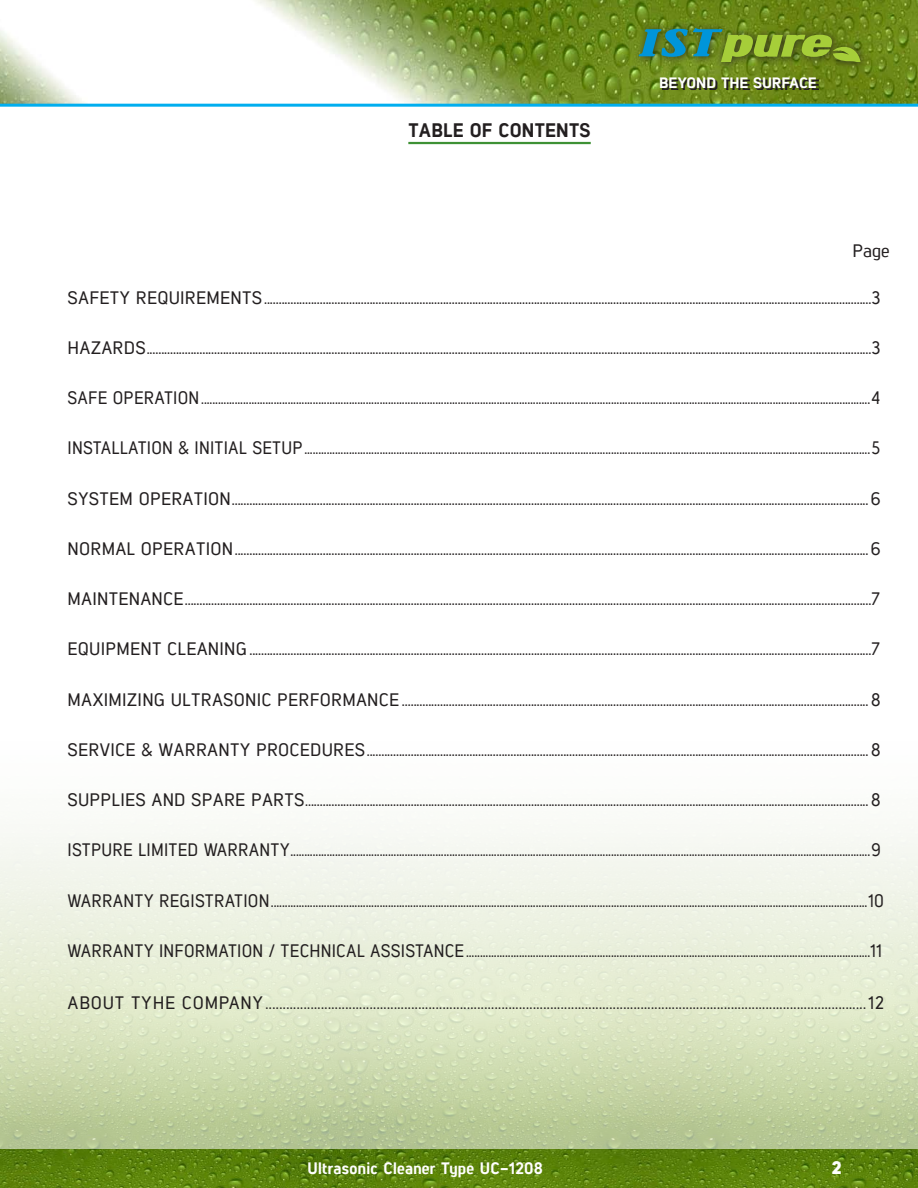
<style>
.page{position:relative;width:918px;height:1188px;background:#fff}
.page>*{position:absolute;margin:0;border:0;box-sizing:border-box;transform-origin:0 0}
.t1{font:19.5px "Lintel Regular 6";letter-spacing:.01em;color:#231f20}
.Paragraph_TOC{font:18px "Lintel Regular 5";letter-spacing:.01em;color:#231f20}
.Paragraph_TOC-2{font:18px "Lintel Regular 5";letter-spacing:.01em;color:#231f20;scale:.95 1}
.Paragraph_TOC-3{font:18px "Lintel Regular 5";letter-spacing:.04em;color:#231f20}
.t2{font:18px "Lintel Regular 3";color:#fff}
.t3{font:16.5px "Lintel Regular 6";letter-spacing:.02em;color:#fff}
.t4{font:15px "Lintel Regular 6";color:#fff;scale:1.05 1}
</style>
<div class="page">
<img style="left:0;top:833px;width:918px;height:355px">
<img style="left:0;top:0;width:918px;height:104px">
<div style="left:633px;top:21px;width:236px;height:50px;background:#231f20;opacity:.75"></div>
<svg style="left:638px;top:28px;width:223px;height:34px"></svg>
<svg style="left:662px;top:79px;width:157px;height:11px"></svg>
<hr style="left:0;top:104px;width:918px;height:3px;background:#00aeef">
<hr style="left:408px;top:142px;width:183px;height:2px;background:#3e9135">
<p class="t1" style="left:408px;top:116px;width:184px">TABLE OF CONTENTS</p>
<p class="t4" style="left:659px;top:72px;width:152px">BEYOND THE SURFACE</p>
<p class="Paragraph_TOC" style="left:853px;top:238px;width:39px">Page</p>
<p class="Paragraph_TOC" style="left:68px;top:285px;width:815px">SAFETY REQUIREMENTS...............................................................................................................................................................................................................3</p>
<p class="Paragraph_TOC" style="left:68px;top:335px;width:815px">HAZARDS.......................................................................................................................................................................................................................................................3</p>
<p class="Paragraph_TOC-2" style="left:68px;top:385px;width:857px">SAFE OPERATION................................................................................................................................................................................................................................................4</p>
<p class="Paragraph_TOC-2" style="left:68px;top:436px;width:857px">INSTALLATION &amp; INITIAL SETUP...........................................................................................................................................................................................................5</p>
<p class="Paragraph_TOC" style="left:68px;top:486px;width:815px">SYSTEM OPERATION.........................................................................................................................................................................................................................6</p>
<p class="Paragraph_TOC" style="left:68px;top:536px;width:815px">NORMAL OPERATION........................................................................................................................................................................................................................6</p>
<p class="Paragraph_TOC" style="left:68px;top:586px;width:814px">MAINTENANCE..........................................................................................................................................................................................................................................7</p>
<p class="Paragraph_TOC" style="left:68px;top:637px;width:814px">EQUIPMENT CLEANING....................................................................................................................................................................................................................7</p>
<p class="Paragraph_TOC" style="left:68px;top:687px;width:815px">MAXIMIZING ULTRASONIC PERFORMANCE ...............................................................................................................................................................8</p>
<p class="Paragraph_TOC" style="left:68px;top:737px;width:815px">SERVICE &amp; WARRANTY PROCEDURES...........................................................................................................................................................................8</p>
<p class="Paragraph_TOC" style="left:68px;top:787px;width:815px">SUPPLIES AND SPARE PARTS................................................................................................................................................................................................8</p>
<p class="Paragraph_TOC-2" style="left:68px;top:838px;width:858px">ISTPURE LIMITED WARRANTY................................................................................................................................................................................................................9</p>
<p class="Paragraph_TOC-2" style="left:68px;top:888px;width:861px">WARRANTY REGISTRATION......................................................................................................................................................................................................................10</p>
<p class="Paragraph_TOC-2" style="left:68px;top:938px;width:859px">WARRANTY INFORMATION / TECHNICAL ASSISTANCE.................................................................................................................................................11</p>
<p class="Paragraph_TOC-3" style="left:68px;top:990px;width:818px">ABOUT TYHE COMPANY.............................................................................................................................................................................12</p>
<p class="t3" style="left:307px;top:1156px;width:237px">Ultrasonic Cleaner Type UC-1208</p>
<p class="t2" style="left:832px;top:1154px;width:11px">2</p>
</div>
